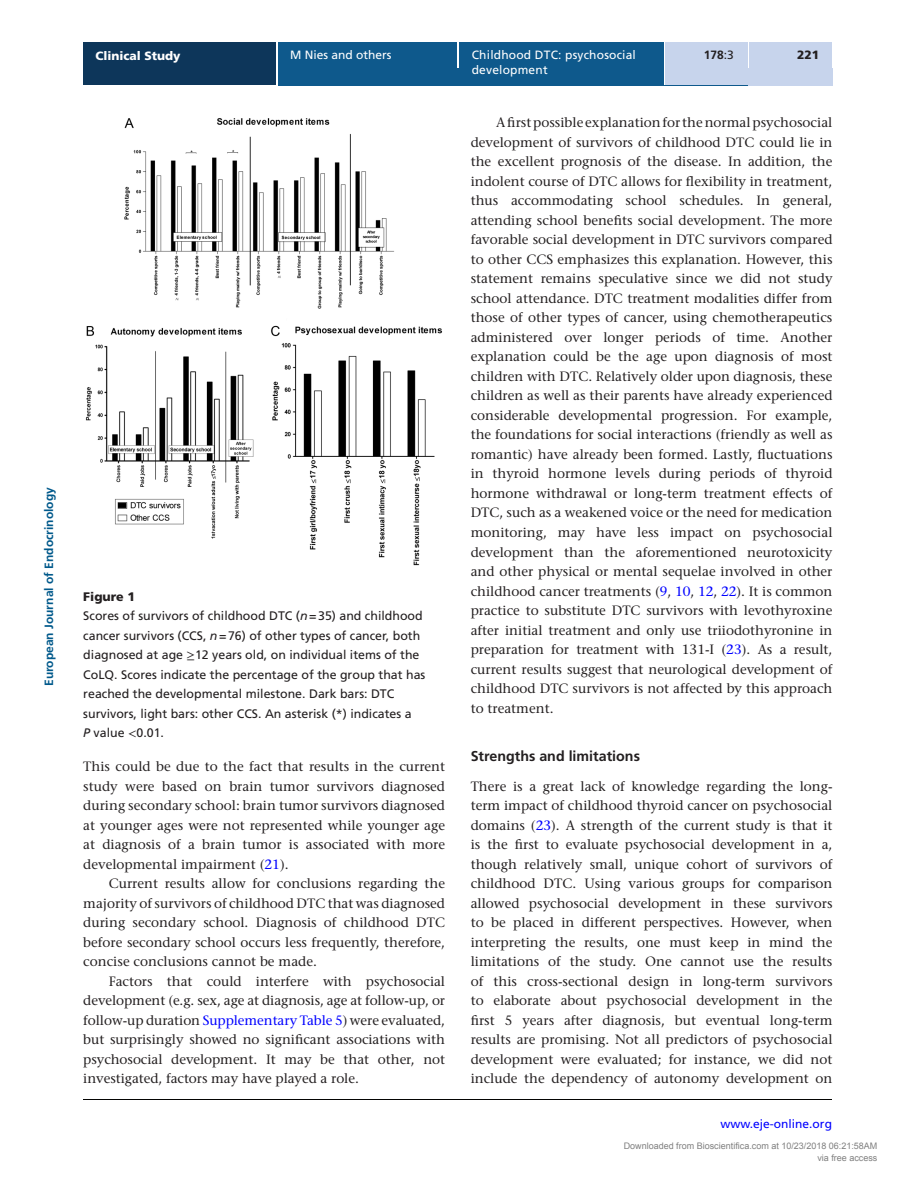
<style>
.page{position:relative;width:915px;height:1191px;background:#fff}
.page>*{position:absolute;margin:0;border:0;box-sizing:border-box;transform-origin:0 0}
.t1{font:700 14.25px "Frutiger LT Std";color:#231f20}
.TXI{font:500 13.5px/19.5px "Stone Serif Std";color:#231f20;text-align:justify}
.TXT{font:500 13.5px/19.5px "Stone Serif Std";color:#231f20;text-align:justify}
.FC{font:12.3px/19.5px "Frutiger LT Std";color:#231f20}
.FC-2{font:900 12.3px "Frutiger LT Std";color:#231f20}
.t2{font:12px "Frutiger LT Std";letter-spacing:.015em;color:#fff}
.t3{font:700 12px "Frutiger LT Std";color:#00598b}
.t4{font:12px "Frutiger LT Std";color:#00f}
.t5{font:900 12px "Frutiger LT Std";color:#fff}
.t6{font:700 12px "Frutiger LT Std";color:#231f20}
.t7{font:900 12px "Frutiger LT Std";color:#231f20}
.t8{font:9px/12px "Arial";color:#808080;text-align:right}
.s1{font-weight:400}
.s2{font-style:italic}
.s3{font-family:"STIX General"}
.s4{color:#00f}
</style>
<div class="page">
<div style="left:83px;top:43px;width:193px;height:42px;background:#0d365a"></div>
<div style="left:278px;top:51px;width:553px;height:34px;background:#0e598c"></div>
<div style="left:278px;top:43px;width:179px;height:8px;background:#0e598c"></div>
<hr style="left:457px;top:43px;width:2px;height:25px;background:#fff">
<div style="left:459px;top:43px;width:204px;height:42px;background:#0e598c"></div>
<hr style="left:663px;top:43px;width:2px;height:42px;background:#fff">
<div style="left:665px;top:43px;width:82px;height:42px;background:#c7d4ec"></div>
<div style="left:747px;top:68px;width:84px;height:17px;background:#c7d4ec"></div>
<hr style="left:747px;top:43px;width:2px;height:25px;background:#fff">
<div style="left:749px;top:43px;width:82px;height:25px;background:#c7d4ec"></div>
<hr style="left:83px;top:1099px;width:748px;height:1px;background:#040503">
<img style="left:85px;top:118px;width:357px;height:447px">
<p class="t3" style="left:42px;top:686px;width:200px;rotate:-90deg">European Journal of Endocrinology</p>
<p class="t5" style="left:95px;top:48px;width:87px">Clinical Study</p>
<p class="t2" style="left:290px;top:48px;width:103px">M Nies and others</p>
<p class="t2" style="left:471px;top:48px;width:166px">Childhood DTC: psychosocial</p>
<p class="t6" style="left:703px;top:48px;width:32px">178<span class="s1">:3</span></p>
<p class="t7" style="left:796px;top:48px;width:24px">221</p>
<p class="t2" style="left:471px;top:63px;width:77px">development</p>
<p class="FC-2" style="left:83px;top:589px;width:53px">Figure 1</p>
<p class="FC" style="left:83px;top:606px;width:343px">Scores of survivors of childhood DTC (<span class="s2">n</span>=35) and childhood cancer survivors (CCS, <span class="s2">n</span>=76) of other types of cancer, both diagnosed at age <span class="s3">≥</span>12 years old, on individual items of the CoLQ. Scores indicate the percentage of the group that has reached the developmental milestone. Dark bars: DTC survivors, light bars: other CCS. An asterisk (*) indicates a<br><span class="s2">P</span> value <span class="s3">&lt;</span>0.01.</p>
<p class="TXI" style="left:83px;top:756px;width:363px">This could be due to the fact that results in the current study were based on brain tumor survivors diagnosed during secondary school: brain tumor survivors diagnosed at younger ages were not represented while younger age at diagnosis of a brain tumor is associated with more developmental impairment (<span class="s4">21</span>).</p>
<p class="TXI" style="left:83px;top:873px;width:363px;text-indent:26px">Current results allow for conclusions regarding the majority of survivors of childhood DTC that was diagnosed during secondary school. Diagnosis of childhood DTC before secondary school occurs less frequently, therefore, concise conclusions cannot be made.</p>
<p class="TXI" style="left:83px;top:971px;width:363px;text-indent:26px">Factors that could interfere with psychosocial development (e.g. sex, age at diagnosis, age at follow-up, or follow-up duration <span class="s4">Supplementary Table 5</span>) were evaluated, but surprisingly showed no significant associations with psychosocial development. It may be that other, not investigated, factors may have played a role.</p>
<p class="TXI" style="left:470px;top:113px;width:363px;text-indent:26px">A first possible explanation for the normal psychosocial development of survivors of childhood DTC could lie in the excellent prognosis of the disease. In addition, the indolent course of DTC allows for flexibility in treatment, thus accommodating school schedules. In general, attending school benefits social development. The more favorable social development in DTC survivors compared to other CCS emphasizes this explanation. However, this statement remains speculative since we did not study school attendance. DTC treatment modalities differ from those of other types of cancer, using chemotherapeutics administered over longer periods of time. Another explanation could be the age upon diagnosis of most children with DTC. Relatively older upon diagnosis, these children as well as their parents have already experienced considerable developmental progression. For example, the foundations for social interactions (friendly as well as romantic) have already been formed. Lastly, fluctuations in thyroid hormone levels during periods of thyroid hormone withdrawal or long-term treatment effects of DTC, such as a weakened voice or the need for medication monitoring, may have less impact on psychosocial development than the aforementioned neurotoxicity and other physical or mental sequelae involved in other childhood cancer treatments (<span class="s4">9</span>, <span class="s4">10</span>, <span class="s4">12</span>, <span class="s4">22</span>). It is common practice to substitute DTC survivors with levothyroxine after initial treatment and only use triiodothyronine in preparation for treatment with 131-I (<span class="s4">23</span>). As a result, current results suggest that neurological development of childhood DTC survivors is not affected by this approach to treatment.</p>
<h2 class="t1" style="left:470px;top:748px;width:171px">Strengths and limitations</h2>
<p class="TXT" style="left:470px;top:776px;width:363px">There is a great lack of knowledge regarding the long&shy;term impact of childhood thyroid cancer on psychosocial domains (<span class="s4">23</span>). A strength of the current study is that it is the first to evaluate psychosocial development in a, though relatively small, unique cohort of survivors of childhood DTC. Using various groups for comparison allowed psychosocial development in these survivors to be placed in different perspectives. However, when interpreting the results, one must keep in mind the limitations of the study. One cannot use the results of this cross-sectional design in long-term survivors to elaborate about psychosocial development in the first 5 years after diagnosis, but eventual long-term results are promising. Not all predictors of psychosocial development were evaluated; for instance, we did not include the dependency of autonomy development on</p>
<p class="t4" style="left:720px;top:1117px;width:113px">www.eje-online.org</p>
<p class="t8" style="left:623px;top:1140px;width:255px">Downloaded from Bioscientifica.com at 10/23/2018 06:21:58AM via free access</p>
</div>
